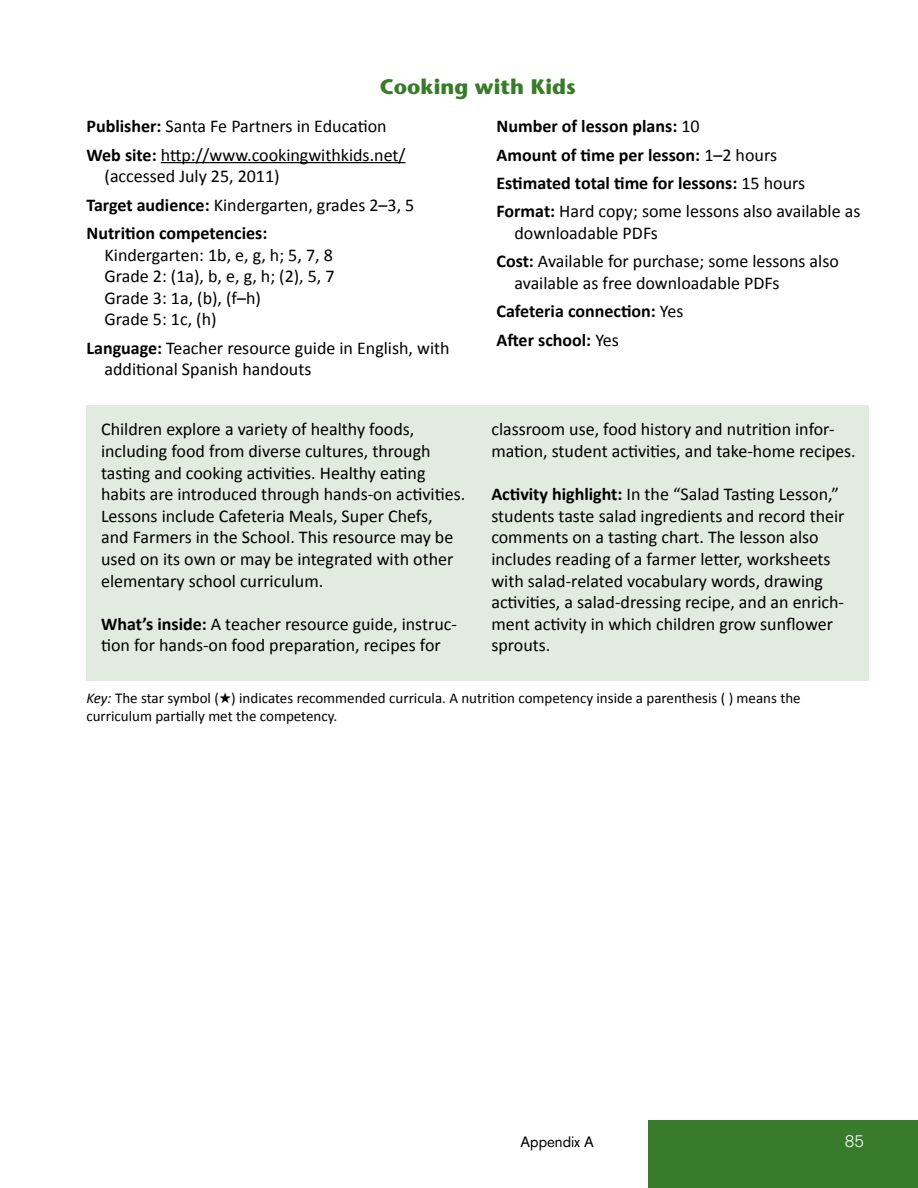
<style>
.page{position:relative;width:918px;height:1188px;background:#fff}
.page>*{position:absolute;margin:0;border:0;box-sizing:border-box;transform-origin:0 0}
.t1{font:700 21px "Stone Sans";color:#387c2b}
.body_text{font:18px/21.6px "Calibri";color:#000}
.Text{font:18px/21.6px "Calibri";color:#000}
.Text-2{font:700 18px "Calibri";color:#000}
.t2{font:300 16.5px "Akzidenz Grotesk BE";color:#fff}
.body_text-2{font:15px/18px "Calibri";color:#000}
.t3{font:15px "Akzidenz Grotesk BE";color:#000}
.s1{font-weight:700}
.s2{font-weight:400}
.s3{font-style:italic}
</style>
<div class="page">
<div style="left:86px;top:405px;width:783px;height:275px;background:#e1ebdf"></div>
<div style="left:648px;top:1120px;width:270px;height:68px;background:#387c2b"></div>
<hr style="left:161px;top:162px;width:245px;height:1px;background:#000">
<h2 class="t1" style="left:380px;top:74px;width:198px">Cooking with Kids</h2>
<p class="Text" style="left:87px;top:116px;width:302px"><span class="s1">Publisher:</span> Santa Fe Partners in Education</p>
<p class="Text" style="left:105px;top:144px;width:303px;text-indent:-18px"><span class="s1">Web site:</span> http://www.cookingwithkids.net/ (accessed July 25, 2011)</p>
<p class="Text" style="left:87px;top:194px;width:329px"><span class="s1">Target audience:</span> Kindergarten, grades 2–3, 5</p>
<p class="Text" style="left:105px;top:222px;width:232px;text-indent:-18px"><span class="s1">Nutrition competencies:<br></span>Kindergarten: 1b, e, g, h; 5, 7, 8<br>Grade 2: (1a), b, e, g, h; (2), 5, 7<br>Grade 3: 1a, (b), (f–h)<br>Grade 5: 1c, (h)</p>
<p class="Text" style="left:105px;top:337px;width:347px;text-indent:-18px"><span class="s1">Language:</span> Teacher resource guide in English, with additional Spanish handouts</p>
<p class="Text-2" style="left:497px;top:115px;width:205px">Number of lesson plans: <span class="s2">10</span></p>
<p class="Text-2" style="left:497px;top:143px;width:282px">Amount of time per lesson: <span class="s2">1–2 hours</span></p>
<p class="Text-2" style="left:497px;top:172px;width:310px">Estimated total time for lessons: <span class="s2">15 hours</span></p>
<p class="Text" style="left:515px;top:201px;width:347px;text-indent:-18px"><span class="s1">Format:</span> Hard copy; some lessons also available as downloadable PDFs</p>
<p class="Text" style="left:515px;top:251px;width:326px;text-indent:-18px"><span class="s1">Cost:</span> Available for purchase; some lessons also available as free downloadable PDFs</p>
<p class="Text-2" style="left:497px;top:300px;width:188px">Cafeteria connection: <span class="s2">Yes</span></p>
<p class="Text-2" style="left:497px;top:328px;width:124px">After school: <span class="s2">Yes</span></p>
<p class="body_text" style="left:101px;top:419px;width:366px">Children explore a variety of healthy foods, including food from diverse cultures, through tasting and cooking activities. Healthy eating habits are introduced through hands-on activities.<br>Lessons include Cafeteria Meals, Super Chefs,<br>and Farmers in the School. This resource may be used on its own or may be integrated with other elementary school curriculum.</p>
<p class="body_text" style="left:101px;top:613px;width:357px"><span class="s1">What’s inside:</span> A teacher resource guide, instruc&shy;tion for hands-on food preparation, recipes for</p>
<p class="body_text" style="left:491px;top:419px;width:366px">classroom use, food history and nutrition infor&shy;mation, student activities, and take-home recipes.</p>
<p class="body_text" style="left:491px;top:483px;width:355px"><span class="s1">Activity highlight:</span> In the “Salad Tasting Lesson,” students taste salad ingredients and record their comments on a tasting chart. The lesson also includes reading of a farmer letter, worksheets with salad-related vocabulary words, drawing activities, a salad-dressing recipe, and an enrich&shy;ment activity in which children grow sunflower sprouts.</p>
<p class="body_text-2" style="left:86px;top:689px;width:716px"><span class="s3">Key:</span> The star symbol (★) indicates recommended curricula. A nutrition competency inside a parenthesis ( ) means the curriculum partially met the competency.</p>
<p class="t3" style="left:521px;top:1133px;width:75px">Appendix A</p>
<p class="t2" style="left:845px;top:1133px;width:21px">85</p>
</div>
